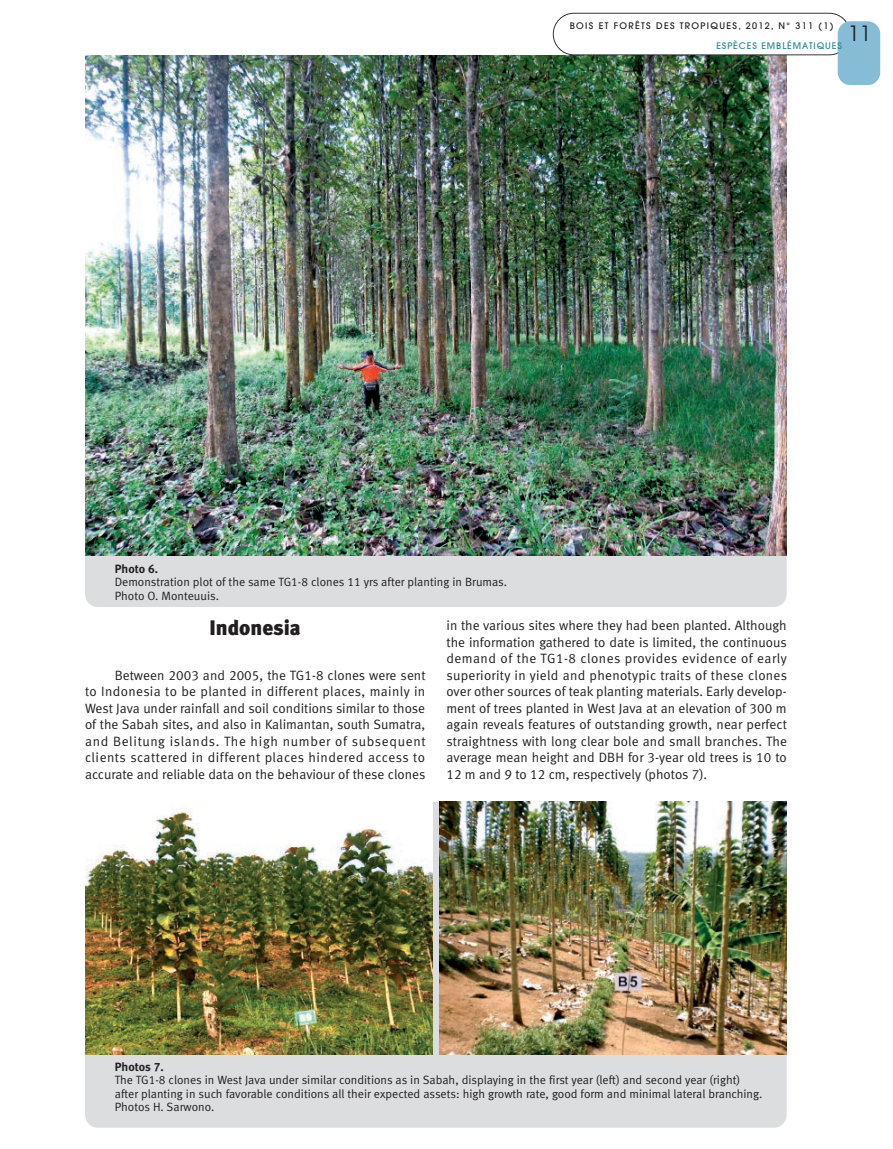
<style>
.page{position:relative;width:893px;height:1149px;background:#fff}
.page>*{position:absolute;margin:0;border:0;box-sizing:border-box;transform-origin:0 0}
.t1{font:21px "Meta Black LF";color:#231f20}
.t2{font:21px "Avant Garde";color:#231f20}
.t3{font:13.5px/16.5px "Meta Normal LF";color:#231f20;text-align:justify}
.t4{font:12px/13.5px "Meta Normal LF";color:#231f20}
.t5{font:12px "Meta Bold LF";color:#231f20}
.t6{font:500 9px "Avant Garde";letter-spacing:.15em;color:#231f20}
.t7{font:500 9px "Avant Garde";letter-spacing:.1em;color:#2c8993}
</style>
<div class="page">
<div style="left:85px;top:55px;width:702px;height:551px;background:#dcdddf;border-radius:13px"></div>
<div style="left:85px;top:801px;width:702px;height:326px;background:#dcdddf;border-radius:13px"></div>
<img style="left:85px;top:801px;width:348px;height:252px">
<img style="left:439px;top:801px;width:348px;height:252px">
<img style="left:85px;top:55px;width:702px;height:500px">
<svg style="left:553px;top:13px;width:294px;height:42px"></svg>
<div style="left:838px;top:21px;width:42px;height:64px;background:#86bcd6;border-radius:13px"></div>
<p class="t6" style="left:570px;top:23px;width:265px">BOIS ET FORÊTS DES TROPIQUES, 2012, N° 311 (1)</p>
<h1 class="t2" style="left:848px;top:26px;width:25px">11</h1>
<p class="t7" style="left:716px;top:42px;width:127px">ESPÈCES EMBLÉMATIQUES</p>
<p class="t5" style="left:115px;top:564px;width:45px">Photo 6.</p>
<p class="t4" style="left:115px;top:576px;width:394px">Demonstration plot of the same TG1-8 clones 11 yrs after planting in Brumas.<br>Photo O. Monteuuis.</p>
<h1 class="t1" style="left:210px;top:620px;width:93px">Indonesia</h1>
<p class="t3" style="left:85px;top:667px;width:342px;text-indent:30px">Between 2003 and 2005, the TG1-8 clones were sent to Indonesia to be planted in different places, mainly in West Java under rainfall and soil conditions similar to those of the Sabah sites, and also in Kalimantan, south Sumatra, and Belitung islands. The high number of subsequent clients scattered in different places hindered access to accurate and reliable data on the behaviour of these clones</p>
<p class="t3" style="left:446px;top:618px;width:342px">in the various sites where they had been planted. Although the information gathered to date is limited, the continuous demand of the TG1-8 clones provides evidence of early superiority in yield and phenotypic traits of these clones over other sources of teak planting materials. Early develop&shy;ment of trees planted in West Java at an elevation of 300 m again reveals features of outstanding growth, near perfect straightness with long clear bole and small branches. The average mean height and DBH for 3-year old trees is 10 to 12 m and 9 to 12 cm, respectively (photos 7).</p>
<p class="t5" style="left:115px;top:1061px;width:50px">Photos 7.</p>
<p class="t4" style="left:115px;top:1073px;width:649px">The TG1-8 clones in West Java under similar conditions as in Sabah, displaying in the first year (left) and second year (right) after planting in such favorable conditions all their expected assets: high growth rate, good form and minimal lateral branching.<br>Photos H. Sarwono.</p>
</div>
